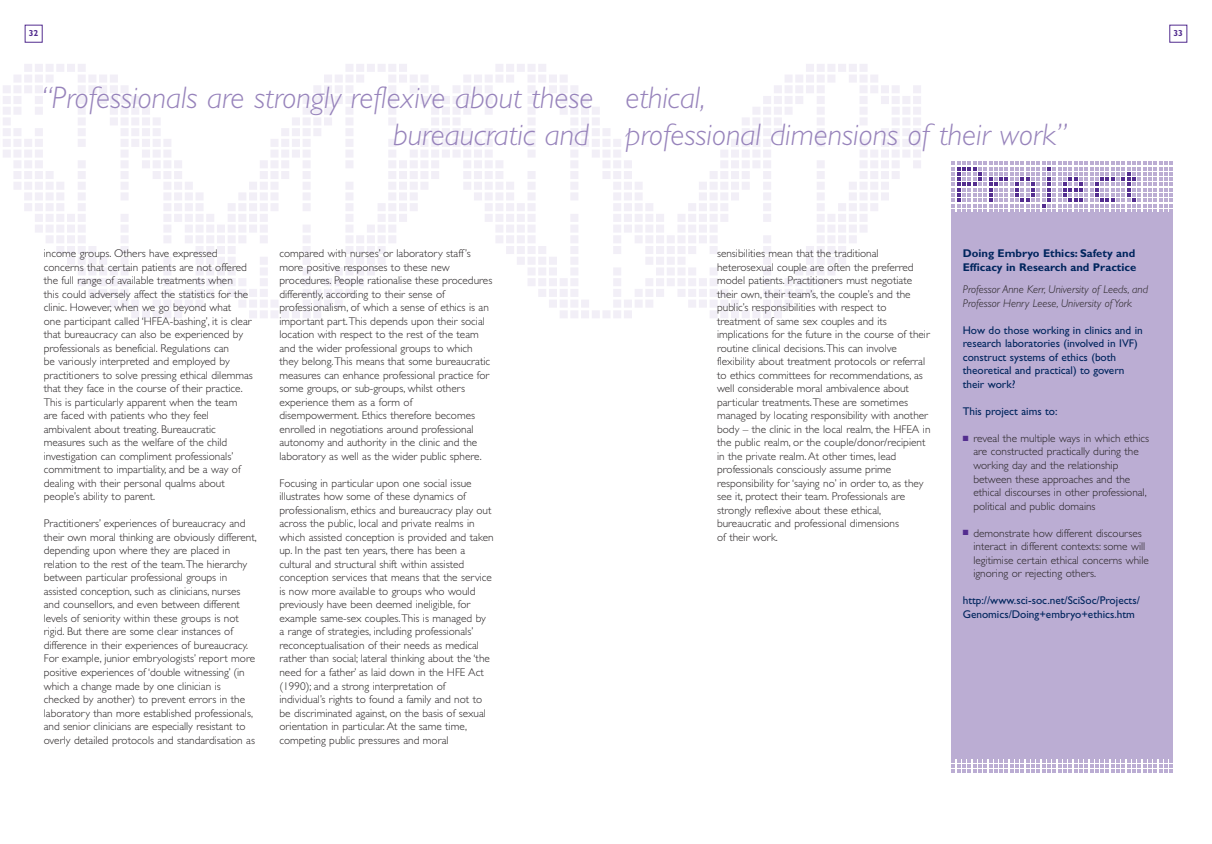
<style>
.page{position:relative;width:1212px;height:844px;background:#fff}
.page>*{position:absolute;margin:0;border:0;box-sizing:border-box;transform-origin:0 0}
.t1{font:italic 300 31.25px/37.5px "Gill Sans";color:#9783bb}
.t2{font:300 11.25px/13.5px "Gill Sans";color:#231f20}
.t3{font:11.25px/13.5px "Gill Sans";color:#00255d}
.t4{font:italic 300 11.25px/13.5px "Gill Sans";color:#231f20}
.t5{font:700 11.25px/13.5px "Gill Sans";color:#00255d}
.t6{font:700 8.75px "Gill Sans";color:#532d8f}
.s1{color:#532d8f}
</style>
<div class="page">
<svg style="left:3px;top:64px;width:918px;height:254px"></svg>
<div style="left:1169px;top:25px;width:18px;height:18px;border:1px solid #532d8f"></div>
<div style="left:25px;top:25px;width:18px;height:18px;border:1px solid #532d8f"></div>
<div style="left:951px;top:213px;width:222px;height:545px;background:#bbadd3"></div>
<svg style="left:951px;top:758px;width:222px;height:15px"></svg>
<svg style="left:951px;top:161px;width:222px;height:52px"></svg>
<p class="t6" style="left:29px;top:30px;width:11px">32</p>
<p class="t6" style="left:1173px;top:30px;width:11px">33</p>
<h1 class="t1" style="left:393px;top:81px;width:676px;text-indent:-353px">“Professionals are strongly reflexive about these ethical,<br>bureaucratic and professional dimensions of their work”</h1>
<p class="t2" style="left:44px;top:247px;width:211px">income groups. Others have expressed concerns that certain patients are not offered the full range of available treatments when<br>this could adversely affect the statistics for the clinic. However, when we go beyond what<br>one participant called ‘HFEA-bashing’, it is clear that bureaucracy can also be experienced by professionals as beneficial. Regulations can<br>be variously interpreted and employed by practitioners to solve pressing ethical dilemmas that they face in the course of their practice.<br>This is particularly apparent when the team are faced with patients who they feel ambivalent about treating. Bureaucratic measures such as the welfare of the child investigation can compliment professionals’ commitment to impartiality, and be a way of dealing with their personal qualms about people’s ability to parent.</p>
<p class="t2" style="left:44px;top:517px;width:214px">Practitioners’ experiences of bureaucracy and their own moral thinking are obviously different, depending upon where they are placed in relation to the rest of the team.The hierarchy between particular professional groups in assisted conception, such as clinicians, nurses and counsellors, and even between different levels of seniority within these groups is not rigid. But there are some clear instances of difference in their experiences of bureaucracy.<br>For example, junior embryologists’ report more positive experiences of ‘double witnessing’ (in which a change made by one clinician is checked by another) to prevent errors in the laboratory than more established professionals, and senior clinicians are especially resistant to overly detailed protocols and standardisation as</p>
<p class="t2" style="left:279px;top:247px;width:214px">compared with nurses’ or laboratory staff’s more positive responses to these new procedures. People rationalise these procedures differently, according to their sense of professionalism, of which a sense of ethics is an important part.This depends upon their social location with respect to the rest of the team and the wider professional groups to which they belong.This means that some bureaucratic measures can enhance professional practice for some groups, or sub-groups, whilst others experience them as a form of disempowerment. Ethics therefore becomes enrolled in negotiations around professional autonomy and authority in the clinic and the laboratory as well as the wider public sphere.</p>
<p class="t2" style="left:279px;top:477px;width:216px">Focusing in particular upon one social issue illustrates how some of these dynamics of professionalism, ethics and bureaucracy play out across the public, local and private realms in which assisted conception is provided and taken up. In the past ten years, there has been a cultural and structural shift within assisted conception services that means that the service is now more available to groups who would previously have been deemed ineligible, for example same-sex couples.This is managed by<br>a range of strategies, including professionals’ reconceptualisation of their needs as medical rather than social; lateral thinking about the ‘the need for a father’ as laid down in the HFE Act (1990); and a strong interpretation of individual’s rights to found a family and not to be discriminated against, on the basis of sexual orientation in particular. At the same time, competing public pressures and moral</p>
<p class="t2" style="left:717px;top:247px;width:215px">sensibilities mean that the traditional heterosexual couple are often the preferred model patients. Practitioners must negotiate their own, their team’s, the couple’s and the public’s responsibilities with respect to treatment of same sex couples and its implications for the future in the course of their routine clinical decisions.This can involve flexibility about treatment protocols or referral to ethics committees for recommendations, as well considerable moral ambivalence about particular treatments.These are sometimes managed by locating responsibility with another body – the clinic in the local realm, the HFEA in the public realm, or the couple/donor/recipient in the private realm. At other times, lead professionals consciously assume prime responsibility for ‘saying no’ in order to, as they see it, protect their team. Professionals are strongly reflexive about these ethical, bureaucratic and professional dimensions<br>of their work.</p>
<p class="t5" style="left:963px;top:248px;width:175px">Doing Embryo Ethics: Safety and<br>Efficacy in Research and Practice</p>
<p class="t4" style="left:963px;top:284px;width:187px">Professor Anne Kerr, University of Leeds, and<br>Professor Henry Leese, University of York</p>
<p class="t3" style="left:963px;top:324px;width:182px">How do those working in clinics and in research laboratories (involved in IVF) construct systems of ethics (both theoretical and practical) to govern their work?</p>
<p class="t3" style="left:963px;top:405px;width:96px">This project aims to:</p>
<p class="t2" style="left:973px;top:432px;width:177px;text-indent:-11px"><span class="s1">■</span> reveal the multiple ways in which ethics are constructed practically during the working day and the relationship between these approaches and the ethical discourses in other professional, political and public domains</p>
<p class="t2" style="left:973px;top:527px;width:177px;text-indent:-11px"><span class="s1">■</span> demonstrate how different discourses interact in different contexts: some will legitimise certain ethical concerns while ignoring or rejecting others.</p>
<p class="t3" style="left:963px;top:594px;width:179px">http://www.sci-soc.net/SciSoc/Projects/<br>Genomics/Doing+embryo+ethics.htm</p>
</div>
